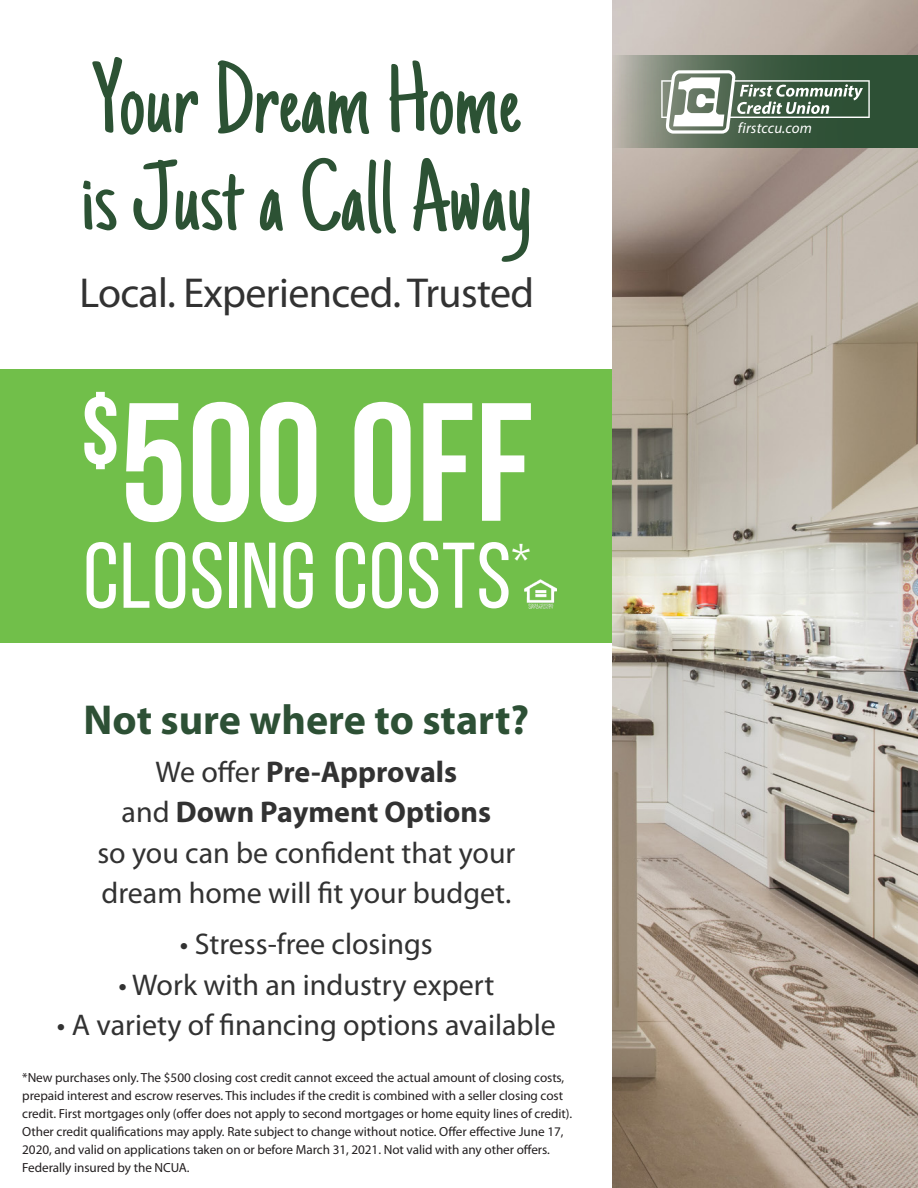
<style>
.page{position:relative;width:918px;height:1188px;background:#fff}
.page>*{position:absolute;margin:0;border:0;box-sizing:border-box;transform-origin:0 0}
.t1{font:700 168px "Bebas Neue";letter-spacing:.005em;color:#fff}
.t2{font:102px/97.5px "Just Another Hand";letter-spacing:.005em;color:#2c5234}
.t3{font:93px "Bebas Neue";letter-spacing:.01em;color:#fff}
.t4{font:42px "Myriad Pro";letter-spacing:-.015em;color:#323232}
.t5{font:700 42px "Myriad Pro";color:#2d5035}
.t6{font:30px/40.5px "Myriad Pro";color:#323232;text-align:center}
.t7{font:italic 15px "Myriad Pro";letter-spacing:.01em;color:#fff}
.t8{font:13.2px/18px "Myriad Pro";letter-spacing:-.005em;color:#231f20}
.s1{font-weight:700}
</style>
<div class="page">
<div style="left:0;top:369px;width:613px;height:274px;background:#71bf4a"></div>
<img style="left:613px;top:0;width:305px;height:1188px">
<img style="left:524px;top:579px;width:33px;height:30px">
<svg style="left:613px;top:55px;width:305px;height:93px;background:#5b705b"></svg>
<svg style="left:661px;top:70px;width:209px;height:64px"></svg>
<p class="t2" style="left:82px;top:56px;width:451px">Your Dream Home is Just a Call Away</p>
<p class="t4" style="left:79px;top:267px;width:456px">Local. Experienced. Trusted</p>
<p class="t1" style="left:81px;top:371px;width:454px"><sup>$</sup>500 OFF</p>
<p class="t3" style="left:83px;top:525px;width:449px">CLOSING COSTS<sup>*</sup></p>
<p class="t5" style="left:84px;top:692px;width:447px">Not sure where to start?</p>
<p class="t6" style="left:97px;top:751px;width:419px">We offer <span class="s1">Pre-Approvals<br></span>and <span class="s1">Down Payment Options<br></span>so you can be confident that your dream home will fit your budget.</p>
<p class="t6" style="left:180px;top:924px;width:254px">• Stress-free closings</p>
<p class="t6" style="left:118px;top:964px;width:377px">• Work with an industry expert</p>
<p class="t6" style="left:57px;top:1005px;width:500px">• A variety of financing options available</p>
<p class="t8" style="left:22px;top:1068px;width:551px">*New purchases only. The $500 closing cost credit cannot exceed the actual amount of closing costs, prepaid interest and escrow reserves. This includes if the credit is combined with a seller closing cost credit. First mortgages only (offer does not apply to second mortgages or home equity lines of credit).<br>Other credit qualifications may apply. Rate subject to change without notice. Offer effective June 17, 2020, and valid on applications taken on or before March 31, 2021. Not valid with any other offers.<br>Federally insured by the NCUA.</p>
<p class="t7" style="left:738px;top:119px;width:76px">firstccu.com</p>
</div>
